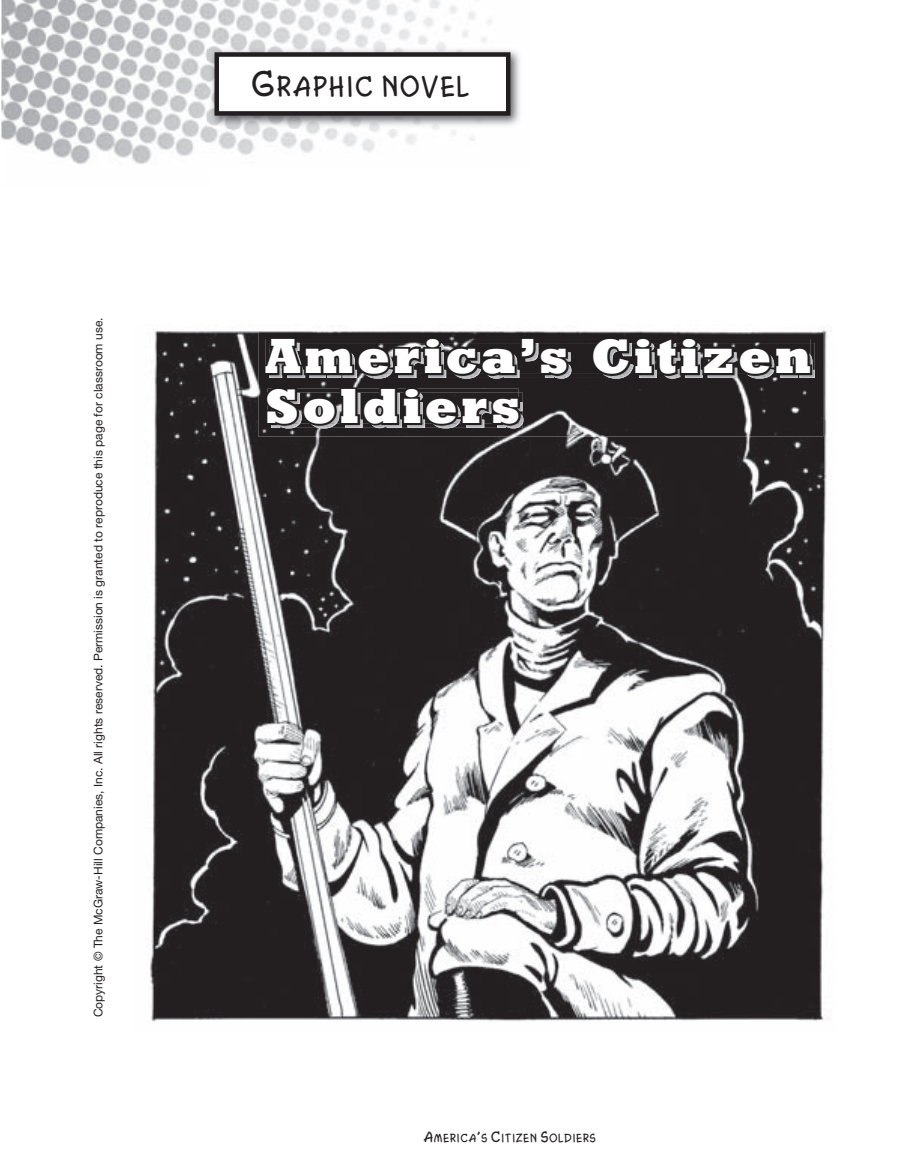
<style>
.page{position:relative;width:918px;height:1175px;background:#fff}
.page>*{position:absolute;margin:0;border:0;box-sizing:border-box;transform-origin:0 0}
.t1{font:48.45px/49.8px "Rockland Bold SWFTE";letter-spacing:.1em;color:#fff}
.t2{font:700 48.45px/49.8px "Rockland";letter-spacing:.1em;color:#fff}
.t3{font:36px "Comic";color:#231f20}
.t4{font:15px "Comic";color:#231f20}
.t5{font:12px "Helvetica Neue";color:#231f20}
</style>
<div class="page">
<img style="left:1px;top:0;width:491px;height:165px">
<img style="left:208px;top:46px;width:312px;height:83px">
<div style="left:217px;top:55px;width:291px;height:58px;background:#fff"></div>
<div style="left:215px;top:52px;width:295px;height:64px;border:4px solid #231f20"></div>
<img style="left:150px;top:327px;width:682px;height:695px">
<img style="left:258px;top:331px;width:565px;height:105px">
<svg style="left:264px;top:337px;width:551px;height:42px;background:#353132"></svg>
<svg style="left:265px;top:387px;width:258px;height:41px;background:#363334"></svg>
<p class="t5" style="left:91px;top:1017px;width:701px;rotate:-90deg">Copyright © The McGraw-Hill Companies, Inc. All rights reserved. Permission is granted to reproduce this page for classroom use.</p>
<h2 class="t3" style="left:250px;top:62px;width:221px">Graphic novel</h2>
<h1 class="t1" style="left:266px;top:330px;width:546px">America’s Citizen<br>Soldiers</h1>
<h1 class="t2" style="left:295px;top:334px;width:395px">merica’s Citizen oldiers</h1>
<p class="t4" style="left:423px;top:1127px;width:175px">America’s Citizen Soldiers</p>
</div>
